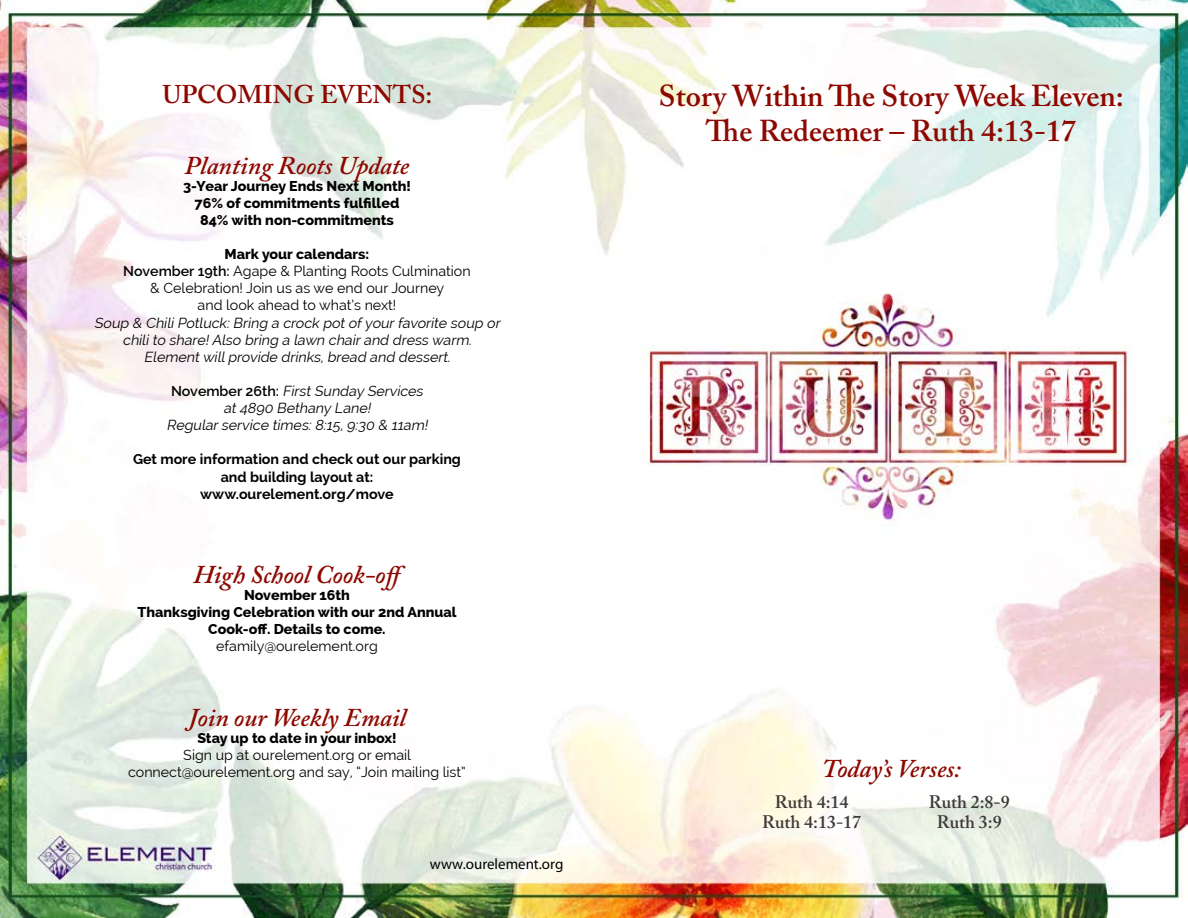
<style>
.page{position:relative;width:1188px;height:918px;background:#fff}
.page>*{position:absolute;margin:0;border:0;box-sizing:border-box;transform-origin:0 0}
.t1{font:600 30px/34.5px "Adobe Caslon Pro";color:#8d0800;text-align:center}
.t2{font:italic 600 25.5px "Adobe Caslon Pro";color:#8d0800}
.t3{font:600 25.5px "Adobe Caslon Pro";color:#8d0800}
.t4{font:600 18px/19.5px "Adobe Caslon Pro";color:#3e3a39;text-align:center}
.t5{font:15px "Myriad Pro";color:#000}
.t6{font:italic 14.25px/17.1px "Raleway";color:#010000;text-align:center}
.t7{font:14.25px/17.1px "Raleway";color:#010000;text-align:center}
.t8{font:800 14.25px/17.1px "Raleway";color:#010000;text-align:center}
.t9{font:700 14.25px/17.1px "Raleway";color:#010000;text-align:center}
.s1{font-weight:800}
.s2{font-weight:600}
.s3{font-weight:600;font-style:normal}
</style>
<div class="page">
<img style="left:0;top:0;width:1188px;height:918px">
<h2 class="t3" style="left:162px;top:79px;width:271px">UPCOMING EVENTS:</h2>
<h1 class="t1" style="left:659px;top:79px;width:466px">Story Within The Story Week Eleven:<br>The Redeemer – Ruth 4:13-17</h1>
<h2 class="t2" style="left:185px;top:150px;width:226px">Planting Roots Update</h2>
<p class="t8" style="left:183px;top:177px;width:229px">3-Year Journey Ends Next Month!<br>76% of commitments fulfilled<br>84% with non-commitments</p>
<p class="t7" style="left:123px;top:245px;width:349px"><span class="s1">Mark your calendars:<br></span><span class="s2">November 19th:</span> Agape &amp; Planting Roots Culmination &amp; Celebration! Join us as we end our Journey<br>and look ahead to what’s next!</p>
<p class="t6" style="left:94px;top:314px;width:410px">Soup &amp; ChiliPotluck:Bring a crock potofyourfavorite soup or chilito share!Also bring a lawn chairand dress warm.<br>Elementwillprovide drinks,bread and dessert.</p>
<p class="t6" style="left:166px;top:382px;width:266px"><span class="s3">N ov e m b e r 2 6 t h :</span> FirstSunday Services at4890 Bethany Lane!<br>Regularservice times:8:15,9:30 &amp; 11am!</p>
<p class="t9" style="left:133px;top:451px;width:329px">Get more information and check out our parking and building layout at: www.ourelement.org/move</p>
<h2 class="t2" style="left:194px;top:559px;width:218px">High School Cook-off</h2>
<p class="t8" style="left:138px;top:586px;width:321px">November 16th<br>Thanksgiving Celebration with our 2nd Annual<br>Cook-off. Details to come.</p>
<p class="t7" style="left:216px;top:637px;width:163px">efamily@ourelement.org</p>
<h2 class="t2" style="left:188px;top:702px;width:220px">Join our Weekly Email</h2>
<p class="t8" style="left:197px;top:729px;width:201px">Stay up to date in your inbox!</p>
<p class="t7" style="left:128px;top:746px;width:339px">Sign up at ourelement.org or email connect@ourelement.org and say, “Join mailing list”</p>
<p class="t5" style="left:430px;top:855px;width:135px">www.ourelement.org</p>
<h2 class="t2" style="left:822px;top:753px;width:140px">Today’s Verses:</h2>
<p class="t4" style="left:762px;top:792px;width:101px">Ruth 4:14<br>Ruth 4:13-17</p>
<p class="t4" style="left:929px;top:792px;width:83px">Ruth 2:8-9<br>Ruth 3:9</p>
</div>
